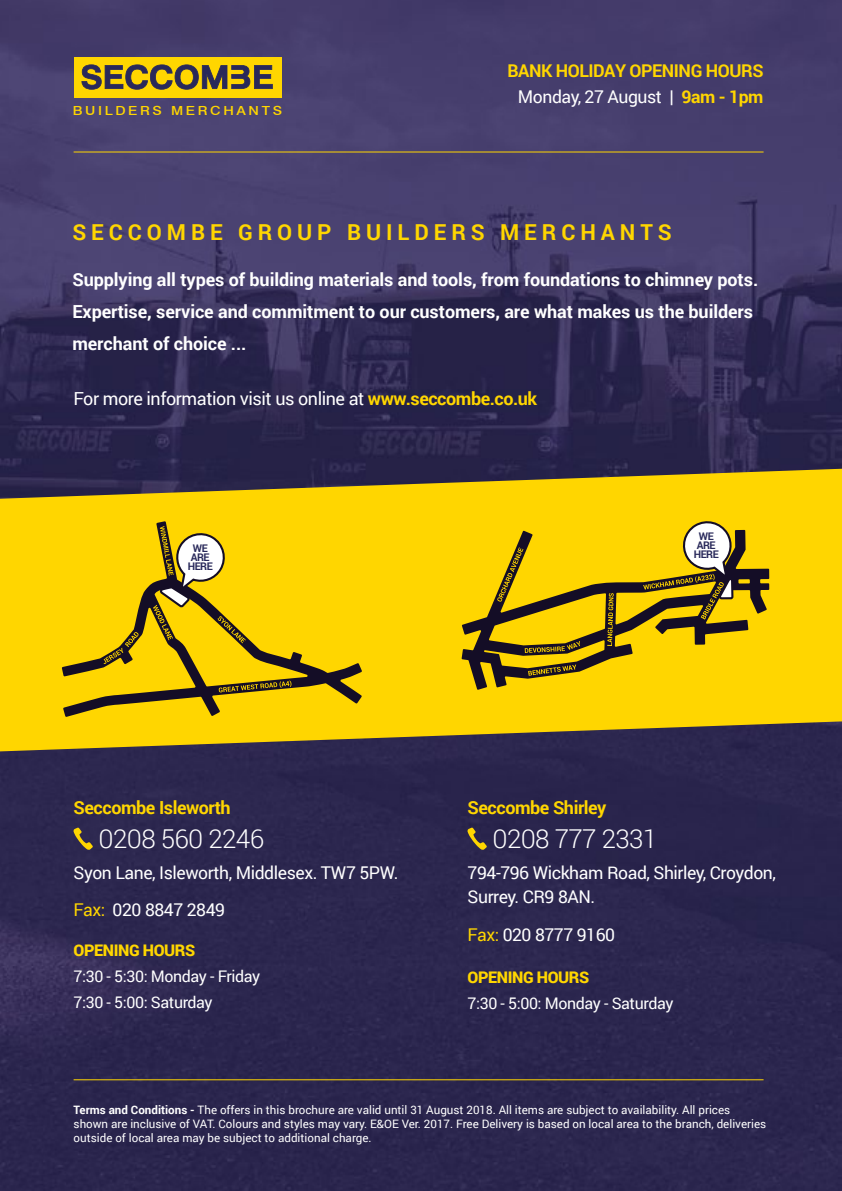
<style>
.page{position:relative;width:842px;height:1191px;background:#fff}
.page>*{position:absolute;margin:0;border:0;box-sizing:border-box;transform-origin:0 0}
.t1{font:300 26px "Roboto";letter-spacing:-.025em;color:#fff}
.t2{font:700 22px "Roboto";letter-spacing:.225em;color:#ffd600}
.t3{font:700 18px/32px "Roboto";letter-spacing:-.005em;color:#fff}
.t4{font:18px "Roboto";letter-spacing:-.025em;color:#fff}
.t5{font:700 18px "Roboto";letter-spacing:-.025em;color:#ffd600}
.t6{font:17.6px/24px "Roboto";letter-spacing:-.025em;color:#fff}
.t7{font:700 17.6px/26px "Roboto";letter-spacing:-.025em;color:#ffd600;text-align:center}
.t8{font:16px/26px "Roboto";letter-spacing:-.025em;color:#fff}
.t9{font:900 16px "Roboto";letter-spacing:-.025em;color:#ffd600}
.t10{font:500 12.6px "Swiss 721 BT";color:#ffd600;scale:1.14 1}
.t11{font:11.6px/14px "Roboto";color:#fff}
.t12{font:700 10.6px/9.2px "Roboto";letter-spacing:-.05em;color:#29295a;text-align:center}
.s1{font-weight:400;color:#fff}
.s2{color:#fff}
.s3{font-weight:700;color:#ffd600}
.s4{color:#ffd600}
.s5{font-weight:700}
</style>
<div class="page">
<img style="left:0;top:0;width:842px;height:1191px">
<svg style="left:0;top:469px;width:842px;height:282px;background:#d8b50d"></svg>
<svg style="left:62px;top:521px;width:300px;height:196px;background:#e4bf04"></svg>
<svg style="left:104px;top:632px;width:35px;height:32px"></svg>
<svg style="left:219px;top:680px;width:72px;height:12px"></svg>
<svg style="left:153px;top:526px;width:93px;height:117px"></svg>
<svg style="left:462px;top:530px;width:307px;height:160px;background:#caa908"></svg>
<svg style="left:497px;top:547px;width:26px;height:54px"></svg>
<svg style="left:528px;top:664px;width:48px;height:11px"></svg>
<svg style="left:607px;top:593px;width:7px;height:53px"></svg>
<svg style="left:525px;top:641px;width:55px;height:12px"></svg>
<svg style="left:643px;top:516px;width:93px;height:290px;background:#a78f2a"></svg>
<svg style="left:73px;top:827px;width:20px;height:23px"></svg>
<svg style="left:467px;top:827px;width:20px;height:23px"></svg>
<hr style="left:74px;top:1079px;width:689px;height:1px;background:#ffd600">
<div style="left:74px;top:57px;width:207px;height:40px;background:#ffd600"></div>
<svg style="left:81px;top:64px;width:192px;height:26px"></svg>
<hr style="left:74px;top:151px;width:689px;height:1px;background:#ffd600">
<p class="t10" style="left:73px;top:103px;width:185px">B U I L D E R S M E R C H A N T S</p>
<h3 class="t7" style="left:507px;top:57px;width:258px">BANK HOLIDAY OPENING HOURS<br><span class="s1">Monday, 27 August</span> <span class="s2">|</span> 9am - 1pm</h3>
<h2 class="t2" style="left:72px;top:216px;width:601px">SECCOMBE GROUP BUILDERS MERCHANTS</h2>
<h3 class="t3" style="left:72px;top:263px;width:687px">Supplying all types of building materials and tools, from foundations to chimney pots.<br>Expertise, service and commitment to our customers, are what makes us the builders merchant of choice ...</h3>
<h3 class="t4" style="left:73px;top:386px;width:465px">For more information visit us online at <span class="s3">www.seccombe.co.uk</span></h3>
<p class="t12" style="left:188px;top:543px;width:26px">WE<br>ARE<br>HERE</p>
<p class="t12" style="left:694px;top:531px;width:26px">WE<br>ARE<br>HERE</p>
<h3 class="t5" style="left:74px;top:794px;width:159px">Seccombe Isleworth</h3>
<h1 class="t1" style="left:99px;top:820px;width:167px">0208 560 2246</h1>
<h3 class="t6" style="left:74px;top:860px;width:326px">Syon Lane, Isleworth, Middlesex. TW7 5PW.</h3>
<h3 class="t6" style="left:74px;top:897px;width:153px"><span class="s4">Fax:</span> 020 8847 2849</h3>
<h3 class="t5" style="left:468px;top:794px;width:140px">Seccombe Shirley</h3>
<h1 class="t1" style="left:492px;top:820px;width:166px">0208 777 2331</h1>
<h3 class="t6" style="left:468px;top:860px;width:310px">794-796 Wickham Road, Shirley, Croydon,<br>Surrey. CR9 8AN.</h3>
<h3 class="t6" style="left:468px;top:922px;width:149px"><span class="s4">Fax:</span> 020 8777 9160</h3>
<h3 class="t9" style="left:74px;top:939px;width:123px">OPENING HOURS</h3>
<h3 class="t8" style="left:74px;top:962px;width:188px">7:30 - 5:30: Monday - Friday<br>7:30 - 5:00: Saturday</h3>
<h3 class="t9" style="left:468px;top:966px;width:123px">OPENING HOURS</h3>
<h3 class="t8" style="left:468px;top:990px;width:207px">7:30 - 5:00: Monday - Saturday</h3>
<p class="t11" style="left:74px;top:1102px;width:694px"><span class="s5">Terms and Conditions -</span> The offers in this brochure are valid until 31 August 2018. All items are subject to availability. All prices shown are inclusive of VAT. Colours and styles may vary. E&amp;OE Ver. 2017. Free Delivery is based on local area to the branch, deliveries outside of local area may be subject to additional charge.</p>
</div>
